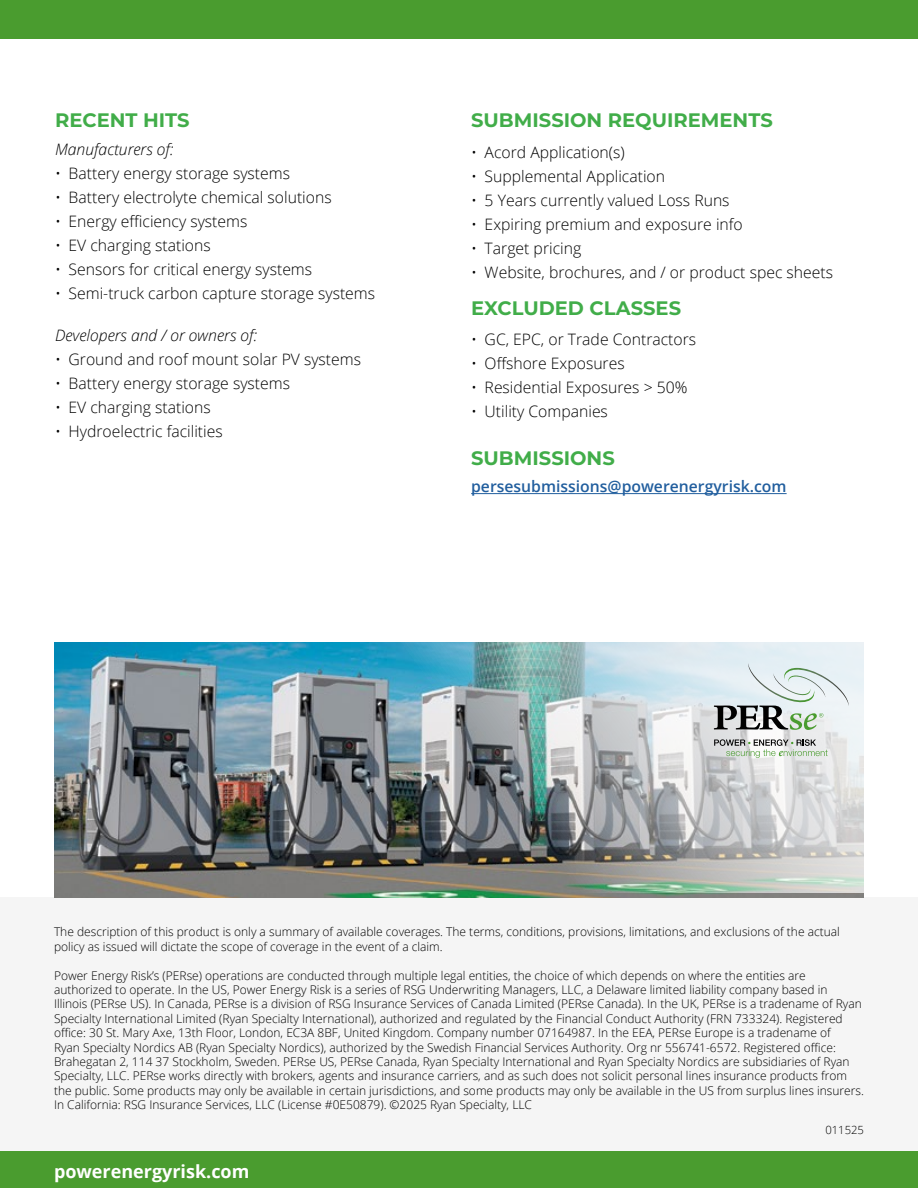
<style>
.page{position:relative;width:918px;height:1188px;background:#fff}
.page>*{position:absolute;margin:0;border:0;box-sizing:border-box;transform-origin:0 0}
.t1{font:700 19.5px "Montserrat";color:#41ad49}
.t2{font:700 18px "Open Sans";color:#fff}
.t3{font:300 15.75px "Open Sans";color:#000}
.t4{font:italic 300 15.75px "Open Sans";color:#000}
.t5{font:600 15.75px "Open Sans";color:#215e9e}
.t6{font:300 12px/14.4px "Open Sans";color:#000}
.t7{font:300 11.25px "Open Sans";color:#000}
</style>
<div class="page">
<div style="left:0;top:1151px;width:918px;height:37px;background:#4a9c2f"></div>
<div style="left:0;top:897px;width:918px;height:254px;background:#f5f5f5"></div>
<hr style="left:471px;top:493px;width:316px;height:1px;background:#215e9e">
<div style="left:0;top:0;width:918px;height:39px;background:#4a9c2f"></div>
<img style="left:54px;top:642px;width:810px;height:251px">
<svg style="left:714px;top:739px;width:114px;height:19px"></svg>
<svg style="left:714px;top:663px;width:135px;height:67px;background:#cbd4d4"></svg>
<h1 class="t1" style="left:55px;top:106px;width:136px">RECENT HITS</h1>
<h3 class="t4" style="left:55px;top:138px;width:120px">Manufacturers of:</h3>
<h3 class="t3" style="left:55px;top:162px;width:237px">• Battery energy storage systems</h3>
<h3 class="t3" style="left:55px;top:186px;width:278px">• Battery electrolyte chemical solutions</h3>
<h3 class="t3" style="left:55px;top:210px;width:194px">• Energy efficiency systems</h3>
<h3 class="t3" style="left:55px;top:234px;width:157px">• EV charging stations</h3>
<h3 class="t3" style="left:55px;top:258px;width:259px">• Sensors for critical energy systems</h3>
<h3 class="t3" style="left:55px;top:282px;width:322px">• Semi-truck carbon capture storage systems</h3>
<h3 class="t4" style="left:55px;top:324px;width:204px">Developers and / or owners of:</h3>
<h3 class="t3" style="left:55px;top:348px;width:308px">• Ground and roof mount solar PV systems</h3>
<h3 class="t3" style="left:55px;top:372px;width:237px">• Battery energy storage systems</h3>
<h3 class="t3" style="left:55px;top:396px;width:157px">• EV charging stations</h3>
<h3 class="t3" style="left:55px;top:420px;width:169px">• Hydroelectric facilities</h3>
<h1 class="t1" style="left:471px;top:106px;width:303px">SUBMISSION REQUIREMENTS</h1>
<h3 class="t3" style="left:471px;top:141px;width:155px">• Acord Application(s)</h3>
<h3 class="t3" style="left:471px;top:165px;width:195px">• Supplemental Application</h3>
<h3 class="t3" style="left:471px;top:189px;width:260px">• 5 Years currently valued Loss Runs</h3>
<h3 class="t3" style="left:471px;top:213px;width:273px">• Expiring premium and exposure info</h3>
<h3 class="t3" style="left:471px;top:237px;width:112px">• Target pricing</h3>
<h3 class="t3" style="left:471px;top:261px;width:363px">• Website, brochures, and / or product spec sheets</h3>
<h1 class="t1" style="left:471px;top:294px;width:211px">EXCLUDED CLASSES</h1>
<h3 class="t3" style="left:471px;top:329px;width:227px">• GC, EPC, or Trade Contractors</h3>
<h3 class="t3" style="left:471px;top:353px;width:155px">• Offshore Exposures</h3>
<h3 class="t3" style="left:471px;top:377px;width:218px">• Residential Exposures &gt; 50%</h3>
<h3 class="t3" style="left:471px;top:401px;width:138px">• Utility Companies</h3>
<h1 class="t1" style="left:471px;top:444px;width:145px">SUBMISSIONS</h1>
<h3 class="t5" style="left:471px;top:476px;width:317px">persesubmissions@powerenergyrisk.com</h3>
<p class="t6" style="left:54px;top:924px;width:787px">The description of this product is only a summary of available coverages. The terms, conditions, provisions, limitations, and exclusions of the actual policy as issued will dictate the scope of coverage in the event of a claim.</p>
<p class="t6" style="left:54px;top:968px;width:811px">Power Energy Risk’s (PERse) operations are conducted through multiple legal entities, the choice of which depends on where the entities are authorized to operate. In the US, Power Energy Risk is a series of RSG Underwriting Managers, LLC, a Delaware limited liability company based in Illinois (PERse US). In Canada, PERse is a division of RSG Insurance Services of Canada Limited (PERse Canada). In the UK, PERse is a tradename of Ryan Specialty International Limited (Ryan Specialty International), authorized and regulated by the Financial Conduct Authority (FRN 733324). Registered office: 30 St. Mary Axe, 13th Floor, London, EC3A 8BF, United Kingdom. Company number 07164987. In the EEA, PERse Europe is a tradename of<br>Ryan Specialty Nordics AB (Ryan Specialty Nordics), authorized by the Swedish Financial Services Authority. Org nr 556741-6572. Registered office:<br>Brahegatan 2, 114 37 Stockholm, Sweden. PERse US, PERse Canada, Ryan Specialty International and Ryan Specialty Nordics are subsidiaries of Ryan Specialty, LLC. PERse works directly with brokers, agents and insurance carriers, and as such does not solicit personal lines insurance products from the public. Some products may only be available in certain jurisdictions, and some products may only be available in the US from surplus lines insurers.<br>In California: RSG Insurance Services, LLC (License #0E50879). ©2025 Ryan Specialty, LLC</p>
<p class="t7" style="left:825px;top:1122px;width:40px">011525</p>
<h2 class="t2" style="left:54px;top:1158px;width:197px">powerenergyrisk.com</h2>
</div>
